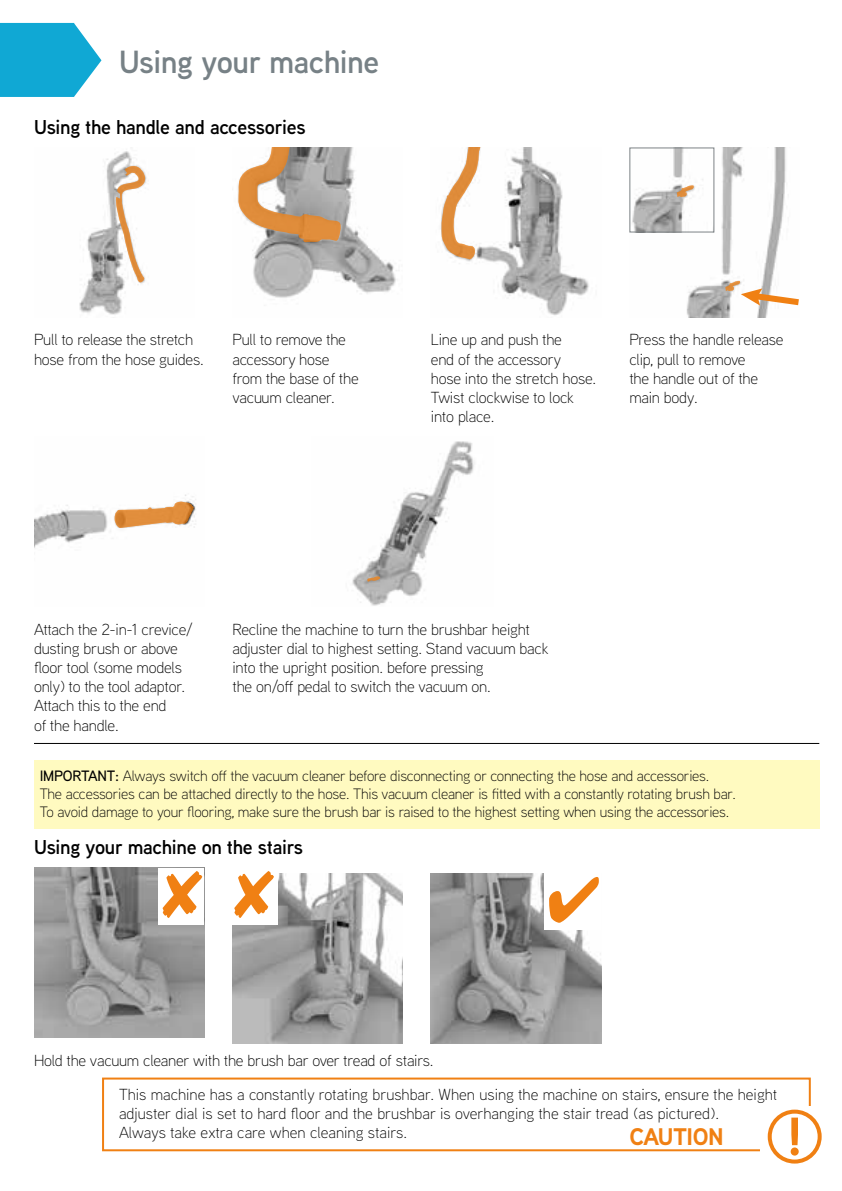
<style>
.page{position:relative;width:842px;height:1191px;background:#fff}
.page>*{position:absolute;margin:0;border:0;box-sizing:border-box;transform-origin:0 0}
.t1{font:600 32px "Vax Aaux Next";letter-spacing:-.015em;color:#778186}
.t2{font:700 24px "Vax Aaux Next";letter-spacing:-.02em;color:#f08013}
.t3{font:600 20px "Vax Aaux Next";letter-spacing:-.015em;color:#000}
.t4{font:300 16px/19.2px "Vax Aaux Next";letter-spacing:-.015em;color:#000}
.t5{font:300 15px/18px "Vax Aaux Next";letter-spacing:-.015em;color:#000}
.s1{font-weight:500}
</style>
<div class="page">
<svg style="left:0;top:23px;width:101px;height:74px;background:#2fb3d9"></svg>
<div style="left:102px;top:1077px;width:709px;height:74px;border:2px solid #f08013"></div>
<div style="left:760px;top:1106px;width:73px;height:73px;background:#fff"></div>
<svg style="left:790px;top:1117px;width:9px;height:39px"></svg>
<div style="left:768px;top:1109px;width:54px;height:54px;border:4px solid #f08013;border-radius:50%"></div>
<div style="left:34px;top:760px;width:785px;height:68px;background:#fffac0"></div>
<img style="left:34px;top:867px;width:170px;height:170px">
<img style="left:232px;top:873px;width:171px;height:170px">
<img style="left:431px;top:873px;width:170px;height:170px">
<img style="left:79px;top:151px;width:68px;height:164px">
<svg style="left:116px;top:166px;width:29px;height:116px"></svg>
<img style="left:34px;top:494px;width:162px;height:54px">
<svg style="left:115px;top:501px;width:79px;height:27px"></svg>
<img style="left:237px;top:147px;width:160px;height:151px">
<svg style="left:238px;top:147px;width:103px;height:95px"></svg>
<img style="left:352px;top:441px;width:123px;height:165px">
<svg style="left:367px;top:576px;width:13px;height:5px"></svg>
<img style="left:440px;top:147px;width:149px;height:168px">
<svg style="left:442px;top:147px;width:42px;height:112px"></svg>
<img style="left:629px;top:147px;width:169px;height:170px">
<hr style="left:34px;top:743px;width:785px;height:1px;background:#000">
<div style="left:159px;top:867px;width:45px;height:57px;background:#fff"></div>
<div style="left:232px;top:867px;width:46px;height:57px;background:#fff"></div>
<div style="left:544px;top:873px;width:57px;height:57px;background:#fff"></div>
<img style="left:631px;top:149px;width:81px;height:81px">
<svg style="left:677px;top:185px;width:17px;height:12px"></svg>
<div style="left:629px;top:147px;width:85px;height:85px;border:1px solid #7d8386"></div>
<svg style="left:725px;top:281px;width:74px;height:24px"></svg>
<svg style="left:204px;top:870px;width:1px;height:47px"></svg>
<h1 class="t1" style="left:119px;top:39px;width:262px">Using your machine</h1>
<p class="t3" style="left:34px;top:113px;width:273px">Using the handle and accessories</p>
<p class="t4" style="left:34px;top:329px;width:171px">Pull to release the stretch hose from the hose guides.</p>
<p class="t4" style="left:232px;top:329px;width:128px">Pull to remove the accessory hose from the base of the vacuum cleaner.</p>
<p class="t4" style="left:431px;top:329px;width:167px">Line up and push the<br>end of the accessory<br>hose into the stretch hose.<br>Twist clockwise to lock into place.</p>
<p class="t4" style="left:629px;top:329px;width:156px">Press the handle release clip, pull to remove<br>the handle out of the main body.</p>
<p class="t4" style="left:34px;top:619px;width:160px">Attach the 2-in-1 crevice/ dusting brush or above floor tool (some models only) to the tool adaptor.<br>Attach this to the end<br>of the handle.</p>
<p class="t4" style="left:232px;top:619px;width:318px">Recline the machine to turn the brushbar height adjuster dial to highest setting. Stand vacuum back into the upright position. before pressing<br>the on/off pedal to switch the vacuum on.</p>
<p class="t5" style="left:40px;top:766px;width:698px"><span class="s1">IMPORTANT:</span> Always switch off the vacuum cleaner before disconnecting or connecting the hose and accessories.<br>The accessories can be attached directly to the hose. This vacuum cleaner is fitted with a constantly rotating brush bar.<br>To avoid damage to your flooring, make sure the brush bar is raised to the highest setting when using the accessories.</p>
<p class="t3" style="left:34px;top:833px;width:271px">Using your machine on the stairs</p>
<p class="t4" style="left:34px;top:1049px;width:401px">Hold the vacuum cleaner with the brush bar over tread of stairs.</p>
<p class="t4" style="left:119px;top:1083px;width:660px">This machine has a constantly rotating brushbar. When using the machine on stairs, ensure the height adjuster dial is set to hard floor and the brushbar is overhanging the stair tread (as pictured).<br>Always take extra care when cleaning stairs.</p>
<h2 class="t2" style="left:629px;top:1119px;width:96px">CAUTION</h2>
</div>
